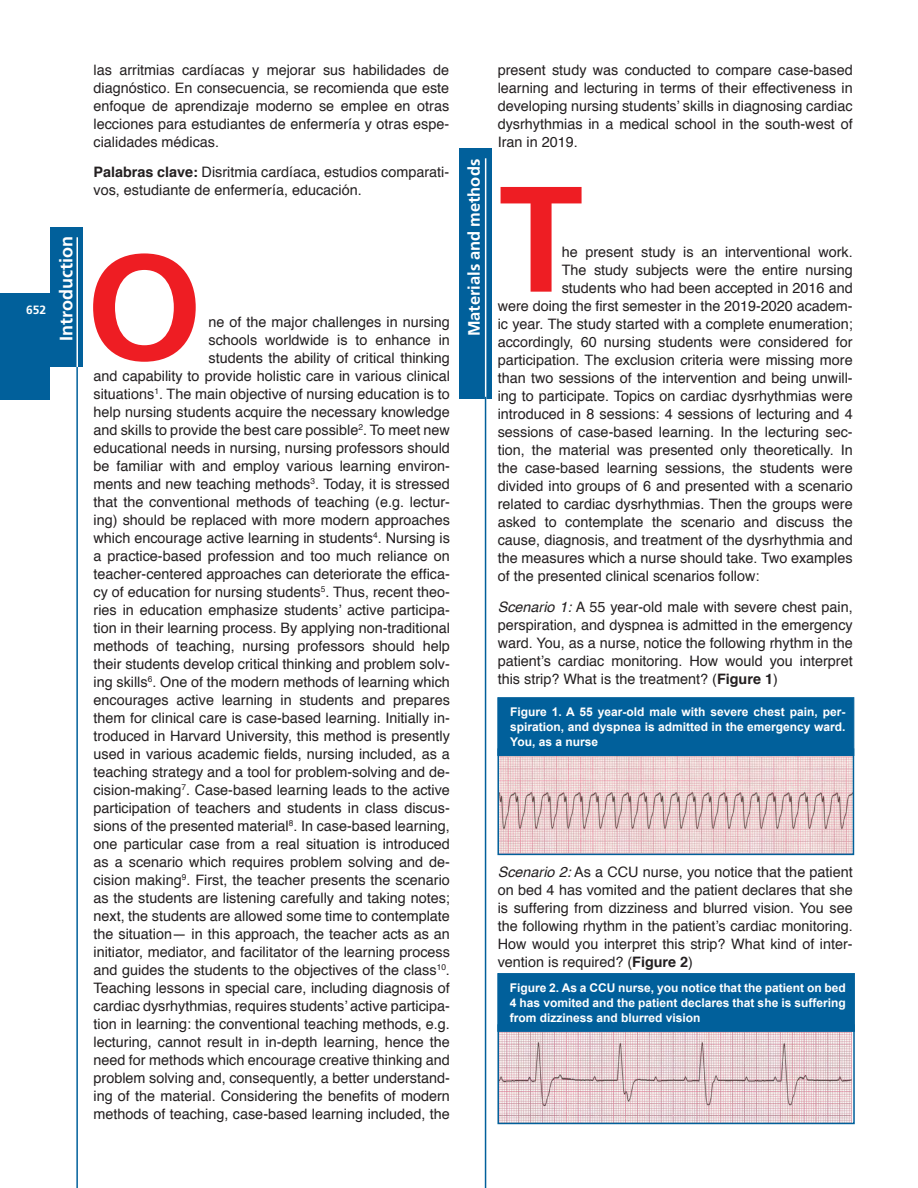
<style>
.page{position:relative;width:918px;height:1188px;background:#fff}
.page>*{position:absolute;margin:0;border:0;box-sizing:border-box;transform-origin:0 0}
.t1{font:700 18px "Frutiger";color:#fff}
.t2{font:700 16.5px "Frutiger";color:#fff}
.t3{font:14.4px/18px "Helvetica";color:#231f20;text-align:justify}
.t4{font:700 12px/15px "Arial";color:#fff;text-align:justify}
.t5{font:700 12px "Frutiger";color:#fff}
.s1{font-weight:700}
.s2{font-style:italic}
</style>
<div class="page">
<div style="left:0;top:293px;width:50px;height:107px;background:#01609b"></div>
<div style="left:51px;top:227px;width:32px;height:140px;background:#01609b"></div>
<hr style="left:77px;top:237px;width:1px;height:130px;background:#fff">
<hr style="left:76px;top:367px;width:2px;height:821px;background:#01609b">
<div style="left:459px;top:148px;width:33px;height:251px;background:#01609b"></div>
<hr style="left:485px;top:158px;width:1px;height:241px;background:#fff">
<hr style="left:485px;top:397px;width:1px;height:791px;background:#01609b">
<svg style="left:93px;top:253px;width:103px;height:109px"></svg>
<svg style="left:501px;top:187px;width:81px;height:105px"></svg>
<img style="left:500px;top:756px;width:351px;height:96px">
<div style="left:497px;top:748px;width:357px;height:107px;border:2px solid #01609b"></div>
<div style="left:497px;top:697px;width:357px;height:59px;background:#01609b;border:1px solid #01609b"></div>
<img style="left:500px;top:1032px;width:352px;height:89px">
<div style="left:497px;top:1024px;width:358px;height:100px;border:2px solid #01609b"></div>
<div style="left:497px;top:973px;width:358px;height:59px;background:#01609b;border:1px solid #01609b"></div>
<p class="t5" style="left:26px;top:303px;width:22px">652</p>
<p class="t1" style="left:56px;top:341px;width:106px;rotate:-90deg">Introduction</p>
<p class="t3" style="left:94px;top:61px;width:357px">las arritmias cardíacas y mejorar sus habilidades de diagnóstico. En consecuencia, se recomienda que este enfoque de aprendizaje moderno se emplee en otras lecciones para estudiantes de enfermería y otras espe&shy;cialidades médicas.</p>
<p class="t3" style="left:94px;top:164px;width:357px"><span class="s1">Palabras clave:</span> Disritmia cardíaca, estudios comparati&shy;vos, estudiante de enfermería, educación.</p>
<p class="t3" style="left:94px;top:313px;width:358px;text-align:right">ne of the major challenges in nursing<br>schools worldwide is to enhance in<br>students the ability of critical thinking<br>and capability to provide holistic care in various clinical situations<sup>1</sup>. The main objective of nursing education is to help nursing students acquire the necessary knowledge and skills to provide the best care possible<sup>2</sup>. To meet new educational needs in nursing, nursing professors should be familiar with and employ various learning environ&shy;ments and new teaching methods<sup>3</sup>. Today, it is stressed that the conventional methods of teaching (e.g. lectur&shy;ing) should be replaced with more modern approaches which encourage active learning in students<sup>4</sup>. Nursing is a practice-based profession and too much reliance on teacher-centered approaches can deteriorate the effica&shy;cy of education for nursing students<sup>5</sup>. Thus, recent theo&shy;ries in education emphasize students’ active participa&shy;tion in their learning process. By applying non-traditional methods of teaching, nursing professors should help their students develop critical thinking and problem solv&shy;ing skills<sup>6</sup>. One of the modern methods of learning which encourages active learning in students and prepares them for clinical care is case-based learning. Initially in&shy;troduced in Harvard University, this method is presently used in various academic fields, nursing included, as a teaching strategy and a tool for problem-solving and de&shy;cision-making<sup>7</sup>. Case-based learning leads to the active participation of teachers and students in class discus&shy;sions of the presented material<sup>8</sup>. In case-based learning, one particular case from a real situation is introduced as a scenario which requires problem solving and de&shy;cision making<sup>9</sup>. First, the teacher presents the scenario as the students are listening carefully and taking notes; next, the students are allowed some time to contemplate the situation— in this approach, the teacher acts as an initiator, mediator, and facilitator of the learning process and guides the students to the objectives of the class<sup>10</sup>.<br>Teaching lessons in special care, including diagnosis of cardiac dysrhythmias, requires students’ active participa&shy;tion in learning: the conventional teaching methods, e.g. lecturing, cannot result in in-depth learning, hence the need for methods which encourage creative thinking and problem solving and, consequently, a better understand&shy;ing of the material. Considering the benefits of modern methods of teaching, case-based learning included, the</p>
<p class="t2" style="left:464px;top:336px;width:179px;rotate:-90deg">Materials and methods</p>
<p class="t3" style="left:498px;top:61px;width:356px">present study was conducted to compare case-based learning and lecturing in terms of their effectiveness in developing nursing students’ skills in diagnosing cardiac dysrhythmias in a medical school in the south-west of Iran in 2019.</p>
<p class="t3" style="left:562px;top:243px;width:292px">he present study is an interventional work.</p>
<p class="t3" style="left:562px;top:261px;width:292px">The study subjects were the entire nursing</p>
<p class="t3" style="left:562px;top:279px;width:292px">students who had been accepted in 2016 and</p>
<p class="t3" style="left:498px;top:297px;width:357px">were doing the first semester in the 2019-2020 academ-</p>
<p class="t3" style="left:498px;top:315px;width:356px">ic year. The study started with a complete enumeration;</p>
<p class="t3" style="left:498px;top:333px;width:356px">accordingly, 60 nursing students were considered for</p>
<p class="t3" style="left:498px;top:351px;width:356px">participation. The exclusion criteria were missing more</p>
<p class="t3" style="left:498px;top:369px;width:357px">than two sessions of the intervention and being unwill-</p>
<p class="t3" style="left:498px;top:387px;width:356px">ing to participate. Topics on cardiac dysrhythmias were</p>
<p class="t3" style="left:498px;top:405px;width:356px">introduced in 8 sessions: 4 sessions of lecturing and 4</p>
<p class="t3" style="left:498px;top:423px;width:357px">sessions of case-based learning. In the lecturing sec-</p>
<p class="t3" style="left:498px;top:441px;width:356px">tion, the material was presented only theoretically. In</p>
<p class="t3" style="left:498px;top:459px;width:356px">the case-based learning sessions, the students were</p>
<p class="t3" style="left:498px;top:477px;width:356px">divided into groups of 6 and presented with a scenario</p>
<p class="t3" style="left:498px;top:495px;width:356px">related to cardiac dysrhythmias. Then the groups were</p>
<p class="t3" style="left:498px;top:513px;width:356px">asked to contemplate the scenario and discuss the</p>
<p class="t3" style="left:498px;top:531px;width:356px">cause, diagnosis, and treatment of the dysrhythmia and</p>
<p class="t3" style="left:498px;top:549px;width:356px">the measures which a nurse should take. Two examples</p>
<p class="t3" style="left:498px;top:567px;width:263px">of the presented clinical scenarios follow:</p>
<p class="t3" style="left:498px;top:598px;width:356px"><span class="s2">Scenario 1:</span> A 55 year-old male with severe chest pain, perspiration, and dyspnea is admitted in the emergency ward. You, as a nurse, notice the following rhythm in the patient’s cardiac monitoring. How would you interpret this strip? What is the treatment? (<span class="s1">Figure 1</span>)</p>
<p class="t4" style="left:510px;top:704px;width:337px">Figure 1. A 55 year-old male with severe chest pain, per&shy;spiration, and dyspnea is admitted in the emergency ward.<br>You, as a nurse</p>
<p class="t3" style="left:498px;top:863px;width:357px"><span class="s2">Scenario 2:</span> As a CCU nurse, you notice that the patient on bed 4 has vomited and the patient declares that she is suffering from dizziness and blurred vision. You see the following rhythm in the patient’s cardiac monitoring.<br>How would you interpret this strip? What kind of inter&shy;vention is required? (<span class="s1">Figure 2</span>)</p>
<p class="t4" style="left:510px;top:980px;width:338px">Figure 2. As a CCU nurse, you notice that the patient on bed 4 has vomited and the patient declares that she is suffering from dizziness and blurred vision</p>
</div>
